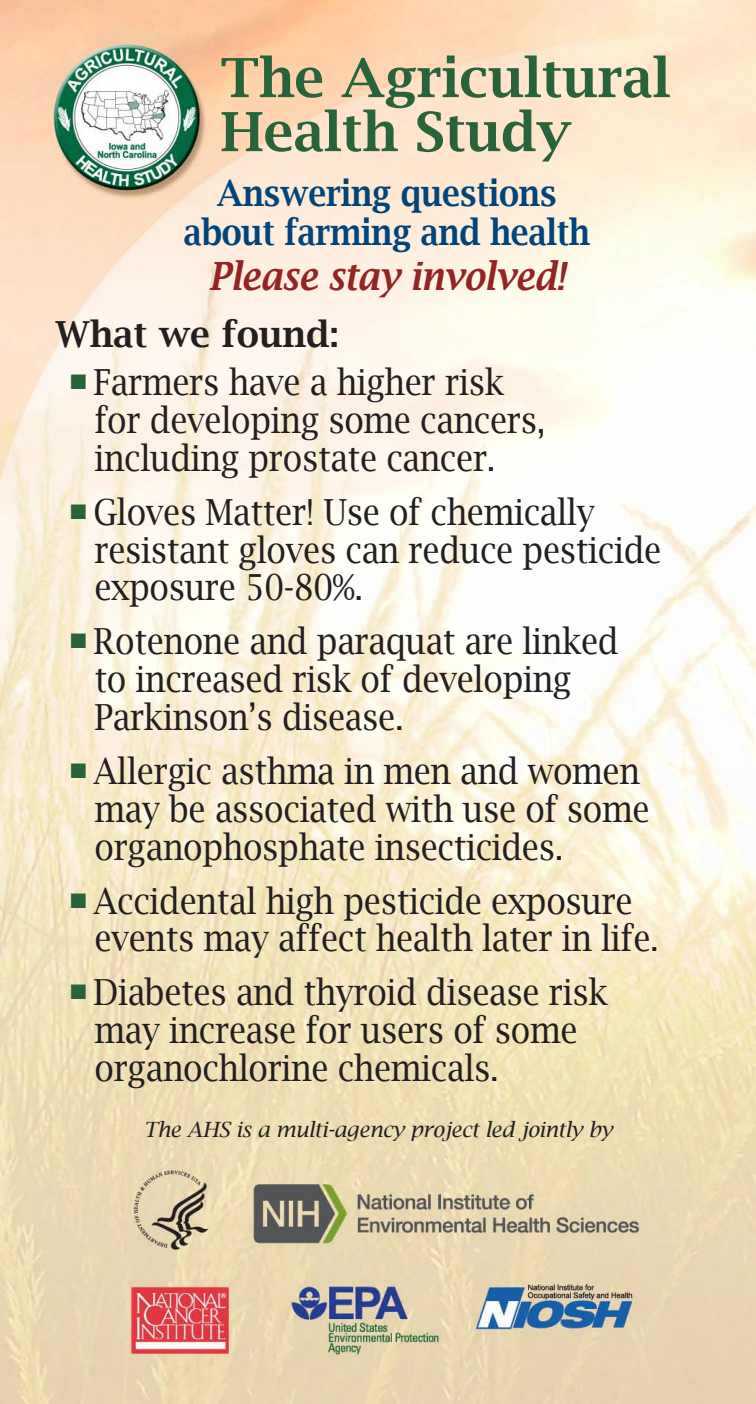
<style>
.page{position:relative;width:756px;height:1404px;background:#fff}
.page>*{position:absolute;margin:0;border:0;box-sizing:border-box;transform-origin:0 0}
.t1{font:600 54px/54px "Lucida Bright";color:#29633a}
.t2{font:italic 600 39px "Lucida Bright";letter-spacing:-.01em;color:#932424;scale:.9 1}
.t3{font:36px/37.8px "Lucida Bright";letter-spacing:-.01em;color:#231f20;scale:.9 1}
.t4{font:600 36px/39px "Lucida Bright";letter-spacing:-.01em;color:#00447b;text-align:center;scale:.9 1}
.t5{font:600 36px "Lucida Bright";color:#231f20}
.t6{font:italic 21px "Lucida Bright";letter-spacing:-.01em;color:#231f20}
</style>
<div class="page">
<img style="left:0;top:0;width:756px;height:1404px">
<p class="t1" style="left:220px;top:51px;width:451px">The Agricultural<br>Health Study</p>
<p class="t4" style="left:184px;top:174px;width:453px">Answering questions about farming and health</p>
<p class="t2" style="left:209px;top:254px;width:398px">Please stay involved!</p>
<p class="t5" style="left:56px;top:314px;width:285px">What we found:</p>
<p class="t3" style="left:95px;top:363px;width:503px;text-indent:-24px"><sup>■</sup> Farmers have a higher risk for developing some cancers, including prostate cancer.</p>
<p class="t3" style="left:95px;top:493px;width:631px;text-indent:-24px"><sup>■</sup> Gloves Matter! Use of chemically resistant gloves can reduce pesticide exposure 50-80%.</p>
<p class="t3" style="left:95px;top:623px;width:584px;text-indent:-24px"><sup>■</sup> Rotenone and paraquat are linked to increased risk of developing<br>Parkinson’s disease.</p>
<p class="t3" style="left:95px;top:752px;width:618px;text-indent:-24px"><sup>■</sup> Allergic asthma in men and women may be associated with use of some organophosphate insecticides.</p>
<p class="t3" style="left:95px;top:882px;width:629px;text-indent:-24px"><sup>■</sup> Accidental high pesticide exposure events may affect health later in life.</p>
<p class="t3" style="left:95px;top:974px;width:572px;text-indent:-24px"><sup>■</sup> Diabetes and thyroid disease risk may increase for users of some organochlorine chemicals.</p>
<p class="t6" style="left:143px;top:1117px;width:471px">The AHS is a multi-agency project led jointly by</p>
</div>
